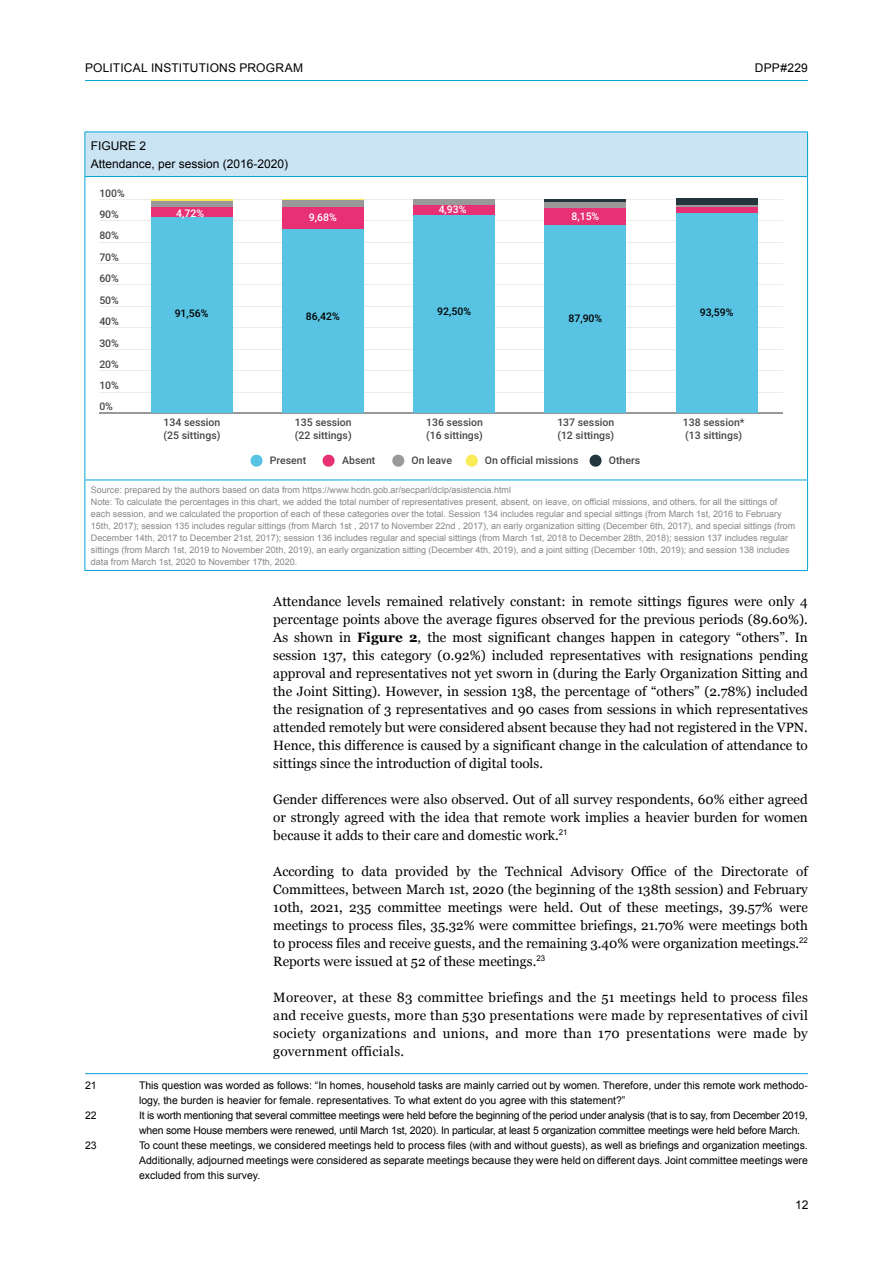
<style>
.page{position:relative;width:893px;height:1263px;background:#fff}
.page>*{position:absolute;margin:0;border:0;box-sizing:border-box;transform-origin:0 0}
.t1{font:13.5px/18px "Georgia";color:#000;text-align:justify}
.t2{font:12px/18px "Arial";color:#000}
.t3{font:10.5px/15px "Arial";color:#000}
.t4{font:10.5px/15px "Arial";letter-spacing:-.02em;color:#000}
.t5{font:500 10.5px/21.3px "Roboto";color:#464646}
.t6{font:500 10.5px "Roboto";color:#010202}
.t7{font:500 10.5px "Roboto";color:#fff}
.t8{font:9px/12px "Arial";color:#878787}
.s1{font-weight:700}
</style>
<div class="page">
<hr style="left:85px;top:80px;width:723px;height:1px;background:#00a5d3">
<hr style="left:99px;top:199px;width:684px;height:1px;background:#ebebeb">
<hr style="left:99px;top:220px;width:684px;height:1px;background:#ebebeb">
<hr style="left:99px;top:242px;width:684px;height:1px;background:#ebebeb">
<hr style="left:99px;top:263px;width:684px;height:1px;background:#ebebeb">
<hr style="left:99px;top:284px;width:684px;height:1px;background:#ebebeb">
<hr style="left:99px;top:306px;width:684px;height:1px;background:#ebebeb">
<hr style="left:99px;top:327px;width:684px;height:1px;background:#ebebeb">
<hr style="left:99px;top:349px;width:684px;height:1px;background:#ebebeb">
<hr style="left:99px;top:370px;width:684px;height:1px;background:#ebebeb">
<hr style="left:99px;top:392px;width:684px;height:1px;background:#ebebeb">
<hr style="left:99px;top:413px;width:684px;height:1px;background:#999">
<div style="left:151px;top:217px;width:81px;height:196px;background:#58c3e3"></div>
<div style="left:151px;top:207px;width:81px;height:10px;background:#e83175"></div>
<div style="left:151px;top:200px;width:81px;height:7px;background:#999"></div>
<hr style="left:151px;top:199px;width:81px;height:1px;background:#f9eb55">
<div style="left:282px;top:228px;width:81px;height:185px;background:#58c3e3"></div>
<div style="left:282px;top:207px;width:81px;height:21px;background:#e83175"></div>
<div style="left:282px;top:200px;width:81px;height:7px;background:#999"></div>
<hr style="left:282px;top:199px;width:81px;height:1px;background:#f9eb55">
<div style="left:414px;top:215px;width:81px;height:198px;background:#58c3e3"></div>
<div style="left:414px;top:204px;width:81px;height:11px;background:#e83175"></div>
<div style="left:414px;top:199px;width:81px;height:5px;background:#999"></div>
<div style="left:545px;top:224px;width:81px;height:189px;background:#58c3e3"></div>
<div style="left:545px;top:207px;width:81px;height:17px;background:#e83175"></div>
<div style="left:545px;top:201px;width:81px;height:6px;background:#999"></div>
<hr style="left:545px;top:199px;width:81px;height:2px;background:#23353d">
<div style="left:676px;top:212px;width:81px;height:201px;background:#58c3e3"></div>
<div style="left:676px;top:206px;width:81px;height:6px;background:#e83175"></div>
<hr style="left:676px;top:205px;width:81px;height:1px;background:#999">
<div style="left:676px;top:199px;width:81px;height:6px;background:#23353d"></div>
<svg style="left:251px;top:455px;width:12px;height:12px"></svg>
<svg style="left:323px;top:455px;width:12px;height:12px"></svg>
<svg style="left:392px;top:455px;width:12px;height:12px"></svg>
<svg style="left:466px;top:455px;width:12px;height:12px"></svg>
<svg style="left:590px;top:455px;width:12px;height:12px"></svg>
<hr style="left:85px;top:1073px;width:723px;height:1px;background:#00a5d3">
<div style="left:85px;top:132px;width:722px;height:45px;background:#cbe4f4"></div>
<hr style="left:84px;top:132px;width:724px;height:1px;background:#00a5d3">
<hr style="left:84px;top:132px;width:1px;height:44px;background:#00a5d3">
<hr style="left:807px;top:132px;width:1px;height:44px;background:#00a5d3">
<hr style="left:84px;top:176px;width:724px;height:1px;background:#00a5d3">
<hr style="left:84px;top:177px;width:1px;height:303px;background:#00a5d3">
<hr style="left:807px;top:177px;width:1px;height:303px;background:#00a5d3">
<hr style="left:84px;top:480px;width:724px;height:1px;background:#00a5d3">
<hr style="left:84px;top:480px;width:1px;height:90px;background:#00a5d3">
<hr style="left:807px;top:480px;width:1px;height:90px;background:#00a5d3">
<hr style="left:84px;top:570px;width:724px;height:1px;background:#00a5d3">
<p class="t2" style="left:85px;top:58px;width:220px">POLITICAL INSTITUTIONS PROGRAM</p>
<p class="t2" style="left:755px;top:58px;width:55px">DPP#229</p>
<p class="t2" style="left:91px;top:136px;width:199px">FIGURE 2<br>Attendance, per session (2016-2020)</p>
<p class="t5" style="left:99px;top:182px;width:27px">100%<br>90%<br>80%<br>70%<br>60%<br>50%<br>40%<br>30%<br>20%<br>10%<br>0%</p>
<p class="t7" style="left:176px;top:205px;width:29px">4,72%</p>
<p class="t6" style="left:175px;top:306px;width:35px">91,56%</p>
<p class="t7" style="left:309px;top:210px;width:29px">9,68%</p>
<p class="t6" style="left:306px;top:309px;width:35px">86,42%</p>
<p class="t7" style="left:439px;top:202px;width:29px">4,93%</p>
<p class="t6" style="left:437px;top:304px;width:35px">92,50%</p>
<p class="t7" style="left:571px;top:209px;width:29px">8,15%</p>
<p class="t6" style="left:568px;top:311px;width:35px">87,90%</p>
<p class="t6" style="left:700px;top:305px;width:35px">93,59%</p>
<p class="t5" style="left:164px;top:416px;width:58px;line-height:12.6px">134 session (25 sittings)</p>
<p class="t5" style="left:295px;top:416px;width:58px;line-height:12.6px">135 session (22 sittings)</p>
<p class="t5" style="left:426px;top:416px;width:58px;line-height:12.6px">136 session (16 sittings)</p>
<p class="t5" style="left:557px;top:416px;width:58px;line-height:12.6px">137 session (12 sittings)</p>
<p class="t5" style="left:683px;top:416px;width:63px;line-height:12.6px">138 session* (13 sittings)</p>
<p class="t5" style="left:270px;top:449px;width:38px">Present</p>
<p class="t5" style="left:342px;top:449px;width:35px">Absent</p>
<p class="t5" style="left:412px;top:449px;width:42px">On leave</p>
<p class="t5" style="left:485px;top:449px;width:95px">On official missions</p>
<p class="t5" style="left:609px;top:449px;width:33px">Others</p>
<p class="t8" style="left:91px;top:483px;width:706px">Source: prepared by the authors based on data from https://www.hcdn.gob.ar/secparl/dclp/asistencia.html<br>Note: To calculate the percentages in this chart, we added the total number of representatives present, absent, on leave, on official missions, and others, for all the sittings of each session, and we calculated the proportion of each of these categories over the total. Session 134 includes regular and special sittings (from March 1st, 2016 to February 15th, 2017); session 135 includes regular sittings (from March 1st , 2017 to November 22nd , 2017), an early organization sitting (December 6th, 2017), and special sittings (from December 14th, 2017 to December 21st, 2017); session 136 includes regular and special sittings (from March 1st, 2018 to December 28th, 2018); session 137 includes regular sittings (from March 1st, 2019 to November 20th, 2019), an early organization sitting (December 4th, 2019), and a joint sitting (December 10th, 2019); and session 138 includes data from March 1st, 2020 to November 17th, 2020.</p>
<p class="t1" style="left:273px;top:592px;width:536px">Attendance levels remained relatively constant: in remote sittings figures were only 4 percentage points above the average figures observed for the previous periods (89.60%).<br>As shown in <span class="s1">Figure 2</span>, the most significant changes happen in category “others”. In session 137, this category (0.92%) included representatives with resignations pending approval and representatives not yet sworn in (during the Early Organization Sitting and the Joint Sitting). However, in session 138, the percentage of “others” (2.78%) included the resignation of 3 representatives and 90 cases from sessions in which representatives attended remotely but were considered absent because they had not registered in the VPN.<br>Hence, this difference is caused by a significant change in the calculation of attendance to sittings since the introduction of digital tools.</p>
<p class="t1" style="left:273px;top:790px;width:536px">Gender differences were also observed. Out of all survey respondents, 60% either agreed or strongly agreed with the idea that remote work implies a heavier burden for women because it adds to their care and domestic work.<sup>21</sup></p>
<p class="t1" style="left:273px;top:862px;width:536px">According to data provided by the Technical Advisory Office of the Directorate of Committees, between March 1st, 2020 (the beginning of the 138th session) and February 10th, 2021, 235 committee meetings were held. Out of these meetings, 39.57% were meetings to process files, 35.32% were committee briefings, 21.70% were meetings both to process files and receive guests, and the remaining 3.40% were organization meetings.<sup>22<br></sup>Reports were issued at 52 of these meetings.<sup>23</sup></p>
<p class="t1" style="left:273px;top:988px;width:536px">Moreover, at these 83 committee briefings and the 51 meetings held to process files and receive guests, more than 530 presentations were made by representatives of civil society organizations and unions, and more than 170 presentations were made by government officials.</p>
<p class="t3" style="left:85px;top:1077px;width:13px">21</p>
<p class="t3" style="left:139px;top:1077px;width:670px">This question was worded as follows: “In homes, household tasks are mainly carried out by women. Therefore, under this remote work methodo&shy;logy, the burden is heavier for female. representatives. To what extent do you agree with this statement?”</p>
<p class="t3" style="left:85px;top:1107px;width:13px">22</p>
<p class="t4" style="left:139px;top:1107px;width:670px">It is worth mentioning that several committee meetings were held before the beginning of the period under analysis (that is to say, from December 2019, when some House members were renewed, until March 1st, 2020). In particular, at least 5 organization committee meetings were held before March.</p>
<p class="t3" style="left:85px;top:1137px;width:13px">23</p>
<p class="t3" style="left:139px;top:1137px;width:670px;text-align:justify">To count these meetings, we considered meetings held to process files (with and without guests), as well as briefings and organization meetings.<br>Additionally, adjourned meetings were considered as separate meetings because they were held on different days. Joint committee meetings were excluded from this survey.</p>
<p class="t2" style="left:795px;top:1196px;width:15px">12</p>
</div>
